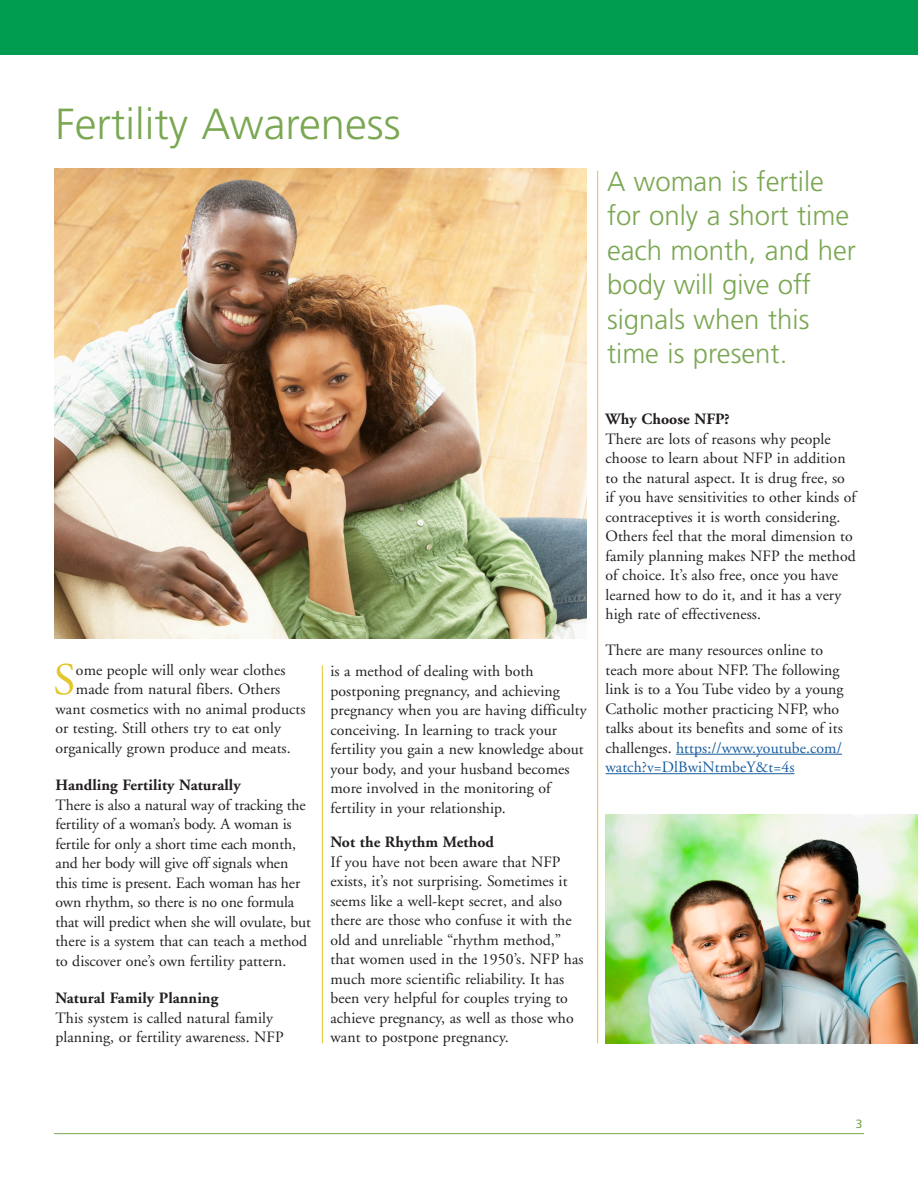
<style>
.page{position:relative;width:918px;height:1188px;background:#fff}
.page>*{position:absolute;margin:0;border:0;box-sizing:border-box;transform-origin:0 0}
.t1{font:45.15px "Adobe Garamond";color:#e2c62a}
.t2{font:300 43.5px "Frutiger";color:#7aa752}
.t3{font:300 27.6px/34.5px "Frutiger LT Std";color:#7aa752}
.t4{font:15.75px/19.5px "Adobe Garamond";letter-spacing:.005em;color:#231f20}
.t5{font:700 15.75px "Adobe Garamond";letter-spacing:.005em;color:#231f20}
.t6{font:12px "Frutiger";color:#7aa752}
.s1{color:#175d9e}
</style>
<div class="page">
<div style="left:0;top:0;width:918px;height:54px;background:#009c50"></div>
<hr style="left:54px;top:1133px;width:810px;height:1px;background:#7aa752">
<hr style="left:676px;top:754px;width:166px;height:1px;background:#175d9e">
<hr style="left:606px;top:773px;width:188px;height:1px;background:#175d9e">
<img style="left:54px;top:168px;width:533px;height:471px">
<hr style="left:322px;top:665px;width:1px;height:378px;background:#e2c62a">
<hr style="left:597px;top:171px;width:1px;height:872px;background:#e2c62a">
<img style="left:605px;top:814px;width:313px;height:229px">
<p class="t2" style="left:56px;top:99px;width:347px">Fertility Awareness</p>
<p class="t1" style="left:54px;top:656px;width:24px">S</p>
<p class="t4" style="left:76px;top:660px;width:211px">ome people will only wear clothes</p>
<p class="t4" style="left:76px;top:680px;width:206px">made from natural fibers. Others</p>
<p class="t4" style="left:55px;top:699px;width:252px">want cosmetics with no animal products</p>
<p class="t4" style="left:55px;top:719px;width:227px">or testing. Still others try to eat only</p>
<p class="t4" style="left:55px;top:738px;width:237px">organically grown produce and meats.</p>
<p class="t5" style="left:55px;top:777px;width:187px">Handling Fertility Naturally</p>
<p class="t4" style="left:55px;top:795px;width:257px">There is also a natural way of tracking the fertility of a woman’s body. A woman is fertile for only a short time each month, and her body will give off signals when this time is present. Each woman has her own rhythm, so there is no one formula that will predict when she will ovulate, but there is a system that can teach a method to discover one’s own fertility pattern.</p>
<p class="t5" style="left:55px;top:990px;width:164px">Natural Family Planning</p>
<p class="t4" style="left:55px;top:1008px;width:230px">This system is called natural family planning, or fertility awareness. NFP</p>
<p class="t4" style="left:330px;top:662px;width:258px">is a method of dealing with both postponing pregnancy, and achieving pregnancy when you are having difficulty conceiving. In learning to track your fertility you gain a new knowledge about your body, and your husband becomes more involved in the monitoring of fertility in your relationship.</p>
<p class="t5" style="left:330px;top:833px;width:165px">Not the Rhythm Method</p>
<p class="t4" style="left:330px;top:852px;width:255px">If you have not been aware that NFP exists, it’s not surprising. Sometimes it seems like a well-kept secret, and also there are those who confuse it with the old and unreliable “rhythm method,” that women used in the 1950’s. NFP has much more scientific reliability. It has been very helpful for couples trying to achieve pregnancy, as well as those who want to postpone pregnancy.</p>
<p class="t3" style="left:607px;top:165px;width:251px">A woman is fertile for only a short time each month, and her body will give off signals when this time is present.</p>
<p class="t5" style="left:606px;top:411px;width:126px">Why Choose NFP?</p>
<p class="t4" style="left:606px;top:429px;width:252px">There are lots of reasons why people choose to learn about NFP in addition to the natural aspect. It is drug free, so if you have sensitivities to other kinds of contraceptives it is worth considering.<br>Others feel that the moral dimension to family planning makes NFP the method of choice. It’s also free, once you have learned how to do it, and it has a very high rate of effectiveness.</p>
<p class="t4" style="left:606px;top:641px;width:240px">There are many resources online to teach more about NFP. The following link is to a You Tube video by a young Catholic mother practicing NFP, who talks about its benefits and some of its challenges. <span class="s1">https://www.youtube.com/ watch?v=DlBwiNtmbeY&amp;t=4s</span></p>
<p class="t6" style="left:856px;top:1117px;width:8px">3</p>
</div>
